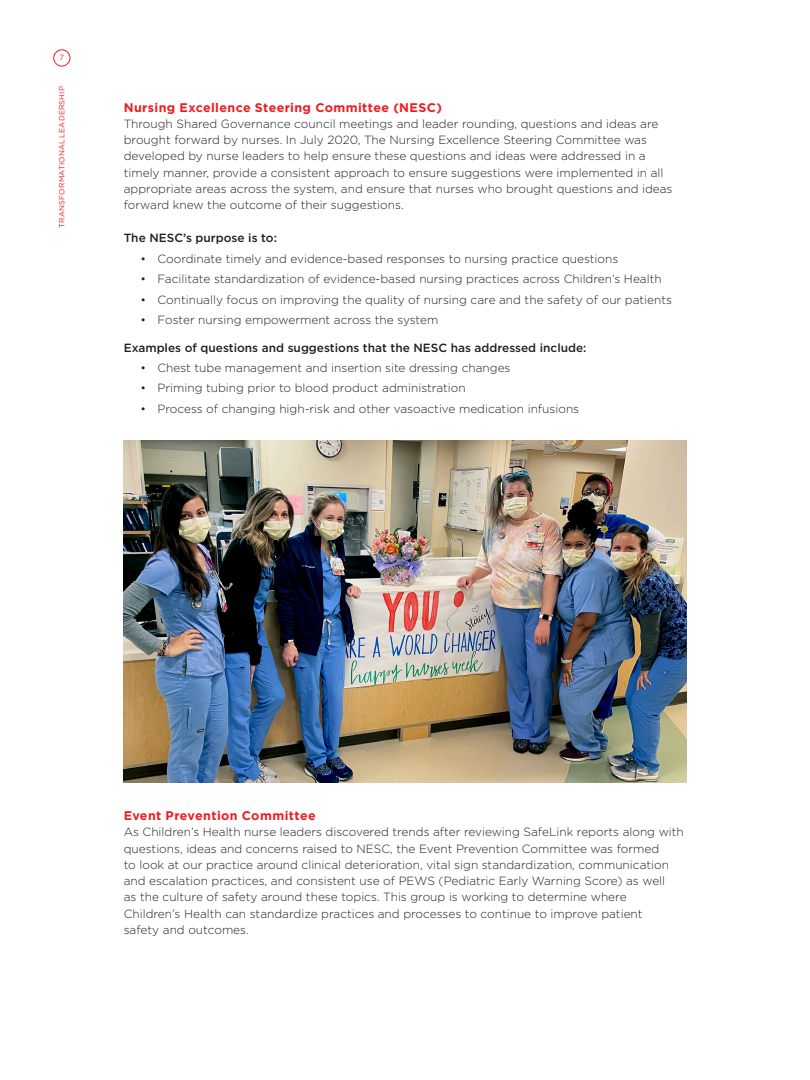
<style>
.page{position:relative;width:810px;height:1080px;background:#fff}
.page>*{position:absolute;margin:0;border:0;box-sizing:border-box;transform-origin:0 0}
._1_Sub_Head{font:700 12.5px "Gotham";letter-spacing:.03em;color:#ee1d23}
._2_Body_Copy{font:300 11.88px/16.2px "Gotham";color:#231f20}
._2_Body_Copy-2{font:500 11.88px "Gotham";color:#231f20}
.t1{font:7.5px "Gotham";letter-spacing:.02em;color:#ee1d23}
</style>
<div class="page">
<img style="left:124px;top:440px;width:562px;height:343px">
<div style="left:53px;top:50px;width:17px;height:16px;border:1px solid #ee1d23;border-radius:50%"></div>
<p class="t1" style="left:60px;top:53px;width:6px">7</p>
<p class="t1" style="left:57px;top:228px;width:143px;rotate:-90deg">TRANSFORMATIONAL LEADERSHIP</p>
<p class="_1_Sub_Head" style="left:124px;top:99px;width:320px">Nursing Excellence Steering Committee (NESC)</p>
<p class="_2_Body_Copy" style="left:124px;top:115px;width:550px">Through Shared Governance council meetings and leader rounding, questions and ideas are brought forward by nurses. In July 2020, The Nursing Excellence Steering Committee was developed by nurse leaders to help ensure these questions and ideas were addressed in a timely manner, provide a consistent approach to ensure suggestions were implemented in all appropriate areas across the system, and ensure that nurses who brought questions and ideas forward knew the outcome of their suggestions.</p>
<p class="_2_Body_Copy-2" style="left:124px;top:230px;width:155px">The NESC’s purpose is to:</p>
<p class="_2_Body_Copy" style="left:141px;top:250px;width:479px">• Coordinate timely and evidence-based responses to nursing practice questions</p>
<p class="_2_Body_Copy" style="left:141px;top:271px;width:523px">• Facilitate standardization of evidence-based nursing practices across Children’s Health</p>
<p class="_2_Body_Copy" style="left:141px;top:291px;width:533px">• Continually focus on improving the quality of nursing care and the safety of our patients</p>
<p class="_2_Body_Copy" style="left:141px;top:311px;width:299px">• Foster nursing empowerment across the system</p>
<p class="_2_Body_Copy-2" style="left:124px;top:340px;width:464px">Examples of questions and suggestions that the NESC has addressed include:</p>
<p class="_2_Body_Copy" style="left:141px;top:359px;width:371px">• Chest tube management and insertion site dressing changes</p>
<p class="_2_Body_Copy" style="left:141px;top:380px;width:327px">• Priming tubing prior to blood product administration</p>
<p class="_2_Body_Copy" style="left:141px;top:400px;width:440px">• Process of changing high-risk and other vasoactive medication infusions</p>
<p class="_1_Sub_Head" style="left:124px;top:807px;width:193px">Event Prevention Committee</p>
<p class="_2_Body_Copy" style="left:124px;top:824px;width:562px">As Children’s Health nurse leaders discovered trends after reviewing SafeLink reports along with questions, ideas and concerns raised to NESC, the Event Prevention Committee was formed<br>to look at our practice around clinical deterioration, vital sign standardization, communication and escalation practices, and consistent use of PEWS (Pediatric Early Warning Score) as well<br>as the culture of safety around these topics. This group is working to determine where Children’s Health can standardize practices and processes to continue to improve patient<br>safety and outcomes.</p>
</div>
